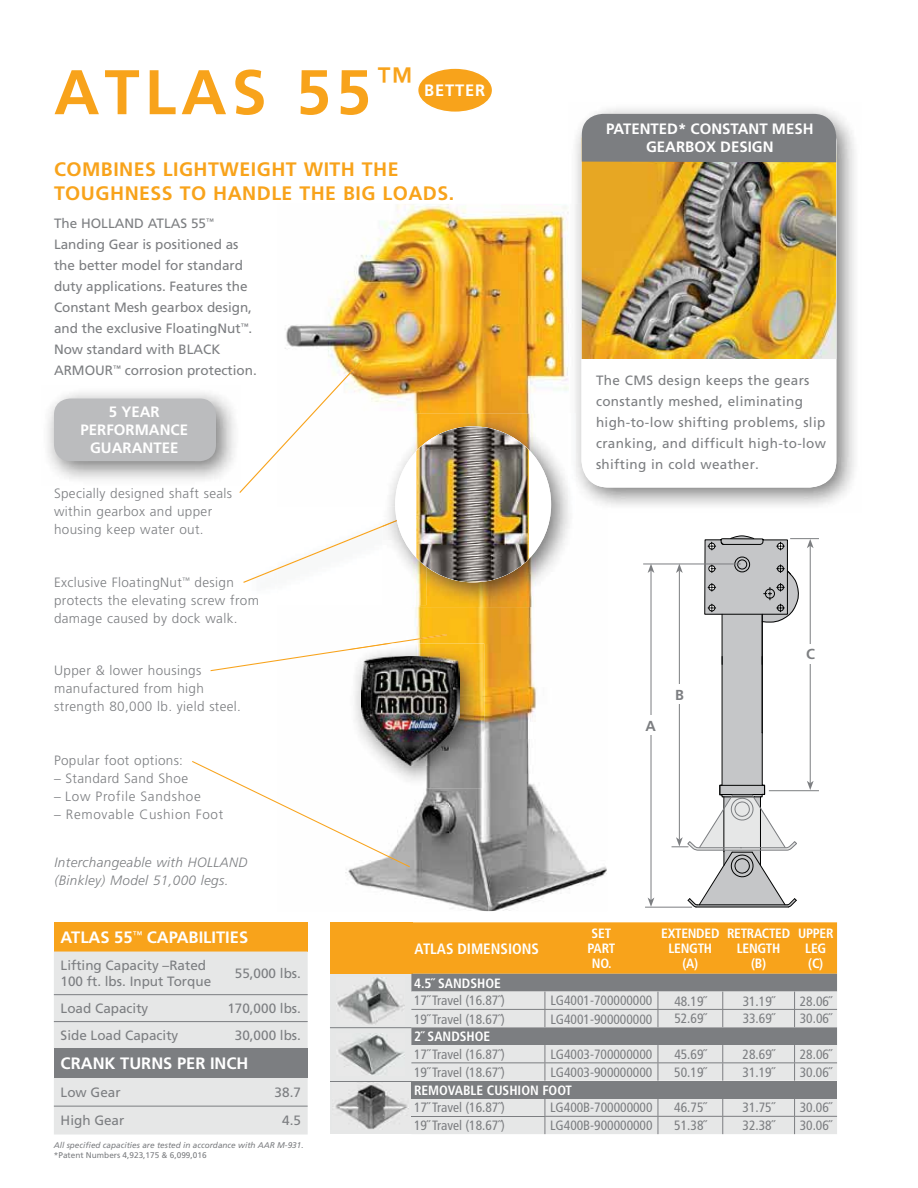
<style>
.page{position:relative;width:918px;height:1188px;background:#fff}
.page>*{position:absolute;margin:0;border:0;box-sizing:border-box;transform-origin:0 0}
.t1{font:700 63px "Frutiger";letter-spacing:.08em;color:#f8a31b}
.t2{font:700 19.5px/23.4px "Frutiger";letter-spacing:.025em;color:#f8a31b}
.t3{font:700 16.5px "Frutiger";color:#fff}
.t4{font:700 15px/18px "Frutiger";color:#fff;text-align:center}
.t5{font:700 condensed 15px "Frutiger";color:#fff}
.t6{font:700 14.55px "Frutiger";color:#7c7e81}
.t7{font:13.5px/21px "Frutiger";color:#7c7e81}
.t8{font:condensed 13.5px "Frutiger";color:#7c7e81}
.t9{font:300 13.5px/18px "Frutiger";letter-spacing:.025em;color:#7c7e81}
.t10{font:13.5px/21px "Frutiger";letter-spacing:.025em;color:#7c7e81}
.t11{font:700 condensed 13.5px/15px "Frutiger";color:#fff;text-align:center}
.t12{font:italic 300 13.5px/18px "Frutiger";letter-spacing:.025em;color:#7c7e81}
.t13{font:700 condensed 13.5px/15px "Frutiger";letter-spacing:-.02em;color:#fff;text-align:center}
.t14{font:300 13.5px "Frutiger";letter-spacing:.05em;color:#7c7e81}
.t15{font:italic 8.25px "Frutiger";color:#7c7e81}
.t16{font:8.25px "Frutiger";color:#7c7e81}
.s1{color:#7b7e81}
.s2{color:#7a7d80}
</style>
<div class="page">
<img style="left:285px;top:204px;width:322px;height:707px">
<svg style="left:192px;top:760px;width:219px;height:108px"></svg>
<div style="left:418px;top:68px;width:75px;height:44px;background:#f8a31b;border-radius:50%"></div>
<div style="left:417px;top:67px;width:76px;height:46px;border:2px solid #fff;border-radius:50%"></div>
<hr style="left:645px;top:907px;width:47px;height:1px;background:#7c7e81">
<hr style="left:696px;top:907px;width:92px;height:1px;background:#010202">
<hr style="left:643px;top:564px;width:98px;height:1px;background:#7c7e81">
<svg style="left:672px;top:535px;width:147px;height:372px"></svg>
<hr style="left:651px;top:571px;width:1px;height:329px;background:#7c7e81">
<svg style="left:648px;top:564px;width:6px;height:9px"></svg>
<svg style="left:648px;top:898px;width:6px;height:9px"></svg>
<div style="left:638px;top:716px;width:26px;height:19px;background:#fff"></div>
<div style="left:667px;top:685px;width:26px;height:19px;background:#fff"></div>
<div style="left:798px;top:644px;width:26px;height:19px;background:#fff"></div>
<img style="left:575px;top:108px;width:280px;height:398px">
<img style="left:569px;top:204px;width:38px;height:308px">
<div style="left:582px;top:115px;width:254px;height:373px;background:#fff;border-radius:27px"></div>
<img style="left:581px;top:114px;width:255px;height:245px">
<div style="left:582px;top:114px;width:254px;height:48px;background:#7c7e81"></div>
<svg style="left:211px;top:634px;width:236px;height:37px"></svg>
<svg style="left:239px;top:361px;width:122px;height:133px"></svg>
<img style="left:285px;top:507px;width:131px;height:98px">
<svg style="left:243px;top:517px;width:162px;height:66px"></svg>
<img style="left:47px;top:386px;width:194px;height:100px">
<div style="left:54px;top:399px;width:162px;height:62px;background:#bbbcbe;border-radius:16px"></div>
<img style="left:383px;top:567px;width:193px;height:40px">
<img style="left:569px;top:414px;width:7px;height:98px">
<img style="left:383px;top:520px;width:14px;height:7px">
<div style="left:395px;top:426px;width:156px;height:156px;background:#fff;border-radius:50%"></div>
<img style="left:416px;top:426px;width:113px;height:140px">
<img style="left:416px;top:427px;width:57px;height:155px">
<div style="left:54px;top:922px;width:254px;height:30px;background:#f8a31b"></div>
<div style="left:54px;top:952px;width:254px;height:183px;background:#e6e7e7"></div>
<div style="left:54px;top:1049px;width:254px;height:29px;background:#7c7e81"></div>
<hr style="left:54px;top:994px;width:254px;height:1px;background:#7c7e81">
<hr style="left:54px;top:1021px;width:254px;height:1px;background:#7c7e81">
<hr style="left:54px;top:1106px;width:254px;height:1px;background:#7c7e81">
<img style="left:349px;top:643px;width:135px;height:145px">
<img style="left:349px;top:643px;width:43px;height:7px">
<img style="left:362px;top:656px;width:98px;height:110px">
<div style="left:330px;top:973px;width:81px;height:161px;background:#e6e7e7"></div>
<hr style="left:330px;top:1027px;width:82px;height:1px;background:#7c7e81">
<hr style="left:330px;top:1081px;width:81px;height:1px;background:#7c7e81">
<img style="left:338px;top:1034px;width:66px;height:41px">
<img style="left:336px;top:977px;width:69px;height:48px">
<div style="left:330px;top:922px;width:82px;height:52px;background:#f8a31b"></div>
<div style="left:411px;top:1098px;width:426px;height:36px;background:#e6e7e7"></div>
<div style="left:411px;top:1081px;width:426px;height:17px;background:#7c7e81"></div>
<svg style="left:411px;top:922px;width:426px;height:159px;background:#d3b88d"></svg>
<svg style="left:545px;top:1098px;width:1px;height:36px"></svg>
<svg style="left:658px;top:1098px;width:1px;height:36px"></svg>
<svg style="left:722px;top:1098px;width:1px;height:36px"></svg>
<svg style="left:794px;top:1098px;width:1px;height:36px"></svg>
<hr style="left:411px;top:1009px;width:426px;height:1px;background:#7c7e81">
<hr style="left:411px;top:1062px;width:426px;height:1px;background:#7c7e81">
<hr style="left:411px;top:1116px;width:134px;height:1px;background:#7c7e81">
<hr style="left:545px;top:1116px;width:292px;height:1px;background:#7c7e81">
<img style="left:335px;top:1085px;width:74px;height:44px">
<h1 class="t1" style="left:54px;top:67px;width:360px">ATLAS 55<sup>™</sup></h1>
<p class="t3" style="left:424px;top:84px;width:62px">BETTER</p>
<h2 class="t2" style="left:54px;top:160px;width:402px">COMBINES LIGHTWEIGHT WITH THE<br>TOUGHNESS TO HANDLE THE BIG LOADS.</h2>
<p class="t7" style="left:54px;top:214px;width:204px">The HOLLAND ATLAS 55<sup>™<br></sup>Landing Gear is positioned as the better model for standard duty applications. Features the<br>Constant Mesh gearbox design, and the exclusive FloatingNut<sup>™</sup>.<br>Now standard with BLACK<br>ARMOUR<sup>™</sup> corrosion protection.</p>
<p class="t4" style="left:81px;top:404px;width:109px">5 YEAR<br>PERFORMANCE<br>GUARANTEE</p>
<p class="t9" style="left:54px;top:486px;width:180px">Specially designed shaft seals within gearbox and upper housing keep water out.</p>
<p class="t9" style="left:54px;top:574px;width:207px">Exclusive FloatingNut<sup>™</sup> design protects the elevating screw <span class="s1">fro</span><span class="s2">m </span>damage caused by dock walk.</p>
<p class="t9" style="left:54px;top:662px;width:188px">Upper &amp; lower housings manufactured from high strength 80,000 lb. yield steel.</p>
<p class="t9" style="left:54px;top:752px;width:131px">Popular foot options:</p>
<p class="t9" style="left:54px;top:770px;width:136px">– Standard Sand Shoe</p>
<p class="t14" style="left:54px;top:791px;width:148px">– Low Profile Sandshoe</p>
<p class="t14" style="left:54px;top:809px;width:171px">– Removable Cushion Foot</p>
<p class="t12" style="left:55px;top:854px;width:194px">Interchangeable with HOLLAND (Binkley) Model 51,000 legs.</p>
<p class="t4" style="left:606px;top:121px;width:209px">PATENTED* CONSTANT MESH<br>GEARBOX DESIGN</p>
<p class="t10" style="left:596px;top:371px;width:232px">The CMS design keeps the gears constantly meshed, eliminating high-to-low shifting problems, slip cranking, and difficult high-to-low shifting in cold weather.</p>
<p class="t6" style="left:645px;top:720px;width:12px">A</p>
<p class="t6" style="left:675px;top:689px;width:10px">B</p>
<p class="t6" style="left:806px;top:648px;width:10px">C</p>
<p class="t3" style="left:61px;top:931px;width:189px">ATLAS 55<sup>™</sup> CAPABILITIES</p>
<p class="t7" style="left:61px;top:958px;width:152px;line-height:16.2px">Lifting Capacity –Rated<br>100 ft. lbs. Input Torque</p>
<p class="t7" style="left:235px;top:964px;width:68px">55,000 lbs.</p>
<p class="t7" style="left:61px;top:999px;width:89px">Load Capacity</p>
<p class="t7" style="left:227px;top:999px;width:75px">170,000 lbs.</p>
<p class="t7" style="left:61px;top:1026px;width:119px">Side Load Capacity</p>
<p class="t7" style="left:235px;top:1026px;width:68px">30,000 lbs.</p>
<p class="t3" style="left:61px;top:1057px;width:189px">CRANK TURNS PER INCH</p>
<p class="t7" style="left:61px;top:1083px;width:62px">Low Gear</p>
<p class="t7" style="left:275px;top:1083px;width:28px">38.7</p>
<p class="t7" style="left:61px;top:1111px;width:65px">High Gear</p>
<p class="t7" style="left:282px;top:1111px;width:20px">4.5</p>
<p class="t15" style="left:54px;top:1142px;width:251px">All specified capacities are tested in accordance with AAR M-931.</p>
<p class="t16" style="left:54px;top:1152px;width:154px">*Patent Numbers 4,923,175 &amp; 6,099,016</p>
<p class="t5" style="left:415px;top:942px;width:126px">ATLAS DIMENSIONS</p>
<p class="t11" style="left:587px;top:927px;width:29px">SET<br>PART<br>NO.</p>
<p class="t13" style="left:661px;top:927px;width:60px">EXTENDED<br>LENGTH (A)</p>
<p class="t13" style="left:727px;top:927px;width:65px">RETRACTED<br>LENGTH<br>(B)</p>
<p class="t13" style="left:798px;top:927px;width:37px">UPPER<br>LEG (C)</p>
<p class="t11" style="left:414px;top:977px;width:88px">4.5˝ SANDSHOE</p>
<p class="t8" style="left:414px;top:995px;width:92px">17˝ Travel (16.87˝)</p>
<p class="t8" style="left:550px;top:995px;width:103px">LG4001-700000000</p>
<p class="t8" style="left:674px;top:995px;width:33px">48.19˝</p>
<p class="t8" style="left:743px;top:995px;width:33px">31.19˝</p>
<p class="t8" style="left:800px;top:995px;width:33px">28.06˝</p>
<p class="t8" style="left:414px;top:1013px;width:92px">19˝ Travel (18.67˝)</p>
<p class="t8" style="left:550px;top:1013px;width:103px">LG4001-900000000</p>
<p class="t8" style="left:674px;top:1013px;width:33px">52.69˝</p>
<p class="t8" style="left:743px;top:1013px;width:33px">33.69˝</p>
<p class="t8" style="left:800px;top:1013px;width:33px">30.06˝</p>
<p class="t11" style="left:414px;top:1030px;width:78px">2˝ SANDSHOE</p>
<p class="t8" style="left:414px;top:1049px;width:92px">17˝ Travel (16.87˝)</p>
<p class="t8" style="left:550px;top:1049px;width:103px">LG4003-700000000</p>
<p class="t8" style="left:674px;top:1049px;width:33px">45.69˝</p>
<p class="t8" style="left:743px;top:1049px;width:33px">28.69˝</p>
<p class="t8" style="left:800px;top:1049px;width:33px">28.06˝</p>
<p class="t8" style="left:414px;top:1067px;width:92px">19˝ Travel (18.67˝)</p>
<p class="t8" style="left:550px;top:1067px;width:103px">LG4003-900000000</p>
<p class="t8" style="left:674px;top:1067px;width:33px">50.19˝</p>
<p class="t8" style="left:743px;top:1067px;width:33px">31.19˝</p>
<p class="t8" style="left:800px;top:1067px;width:33px">30.06˝</p>
<p class="t11" style="left:414px;top:1084px;width:159px">REMOVABLE CUSHION FOOT</p>
<p class="t8" style="left:414px;top:1102px;width:92px">17˝ Travel (16.87˝)</p>
<p class="t8" style="left:550px;top:1102px;width:104px">LG400B-700000000</p>
<p class="t8" style="left:674px;top:1102px;width:33px">46.75˝</p>
<p class="t8" style="left:743px;top:1102px;width:33px">31.75˝</p>
<p class="t8" style="left:800px;top:1102px;width:33px">30.06˝</p>
<p class="t8" style="left:414px;top:1120px;width:92px">19˝ Travel (18.67˝)</p>
<p class="t8" style="left:550px;top:1120px;width:104px">LG400B-900000000</p>
<p class="t8" style="left:674px;top:1120px;width:33px">51.38˝</p>
<p class="t8" style="left:743px;top:1120px;width:33px">32.38˝</p>
<p class="t8" style="left:800px;top:1120px;width:33px">30.06˝</p>
</div>
